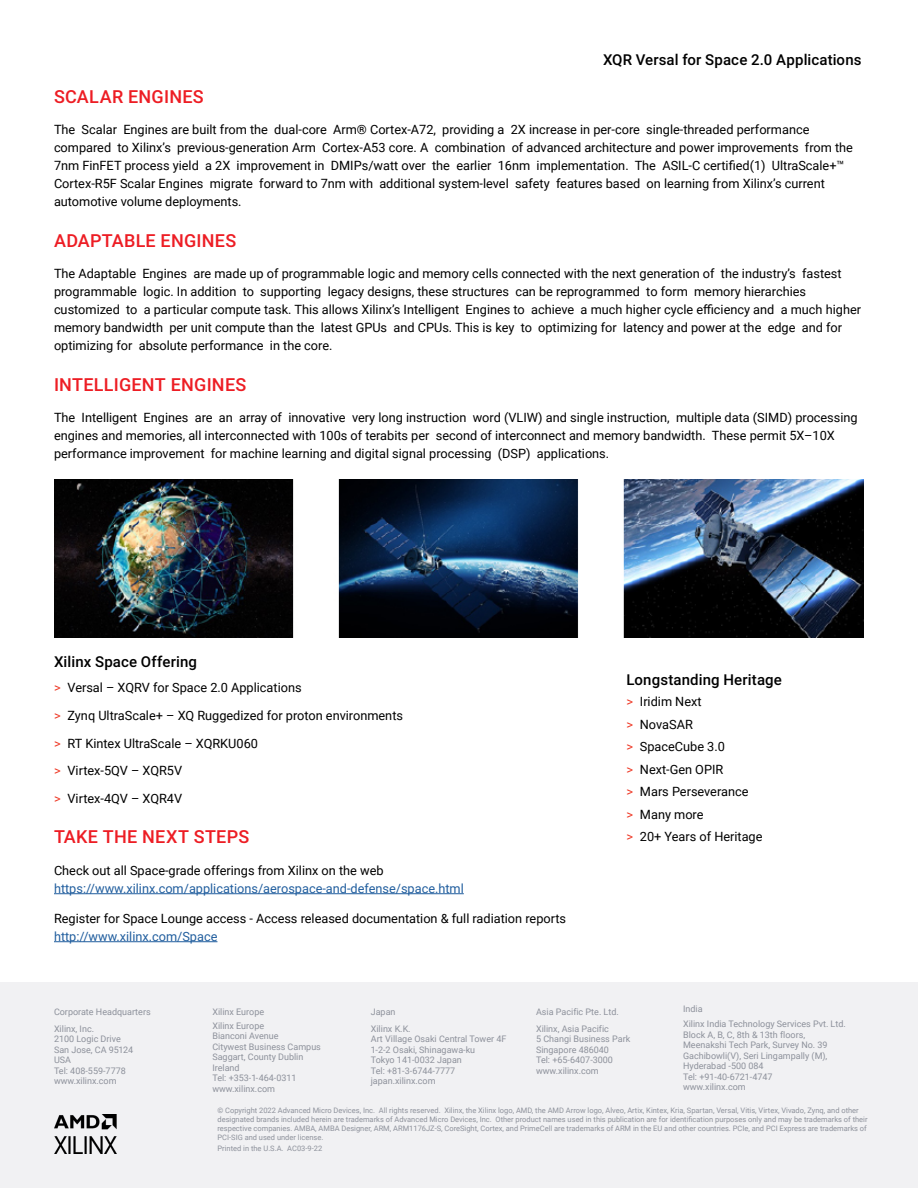
<style>
.page{position:relative;width:918px;height:1188px;background:#fff}
.page>*{position:absolute;margin:0;border:0;box-sizing:border-box;transform-origin:0 0}
.t1{font:500 18px "Roboto";letter-spacing:.015em;color:#ed1d24}
.t2{font:500 15px "Roboto";letter-spacing:.01em;color:#000101}
.t3{font:500 15px "Roboto";letter-spacing:.005em;color:#000}
.t4{font:12.75px/18px "Roboto";color:#000}
.t5{font:12.75px "Roboto";color:#215e9e}
.t6{font:9px/10.5px "Roboto";color:#8d919b}
.t7{font:7.5px/9px "Roboto";color:#8d919b}
.s1{color:#ee3825}
</style>
<div class="page">
<div style="left:0;top:983px;width:918px;height:205px;background:#f1f1f3"></div>
<img style="left:54px;top:1115px;width:63px;height:39px">
<hr style="left:54px;top:893px;width:410px;height:1px;background:#215e9e">
<hr style="left:54px;top:941px;width:163px;height:1px;background:#215e9e">
<img style="left:54px;top:480px;width:810px;height:158px">
<p class="t3" style="left:603px;top:49px;width:260px">XQR Versal for Space 2.0 Applications</p>
<h1 class="t1" style="left:54px;top:84px;width:151px">SCALAR ENGINES</h1>
<p class="t4" style="left:54px;top:120px;width:801px">The Scalar Engines are built from the dual-core Arm® Cortex-A72, providing a 2X increase in per-core single-threaded performance compared to Xilinx’s previous-generation Arm Cortex-A53 core. A combination of advanced architecture and power improvements from the 7nm FinFET process yield a 2X improvement in DMIPs/watt over the earlier 16nm implementation. The ASIL-C certified(1) UltraScale+™ Cortex-R5F Scalar Engines migrate forward to 7nm with additional system-level safety features based on learning from Xilinx’s current automotive volume deployments.</p>
<h1 class="t1" style="left:54px;top:228px;width:184px">ADAPTABLE ENGINES</h1>
<p class="t4" style="left:54px;top:264px;width:809px">The Adaptable Engines are made up of programmable logic and memory cells connected with the next generation of the industry’s fastest programmable logic. In addition to supporting legacy designs, these structures can be reprogrammed to form memory hierarchies customized to a particular compute task. This allows Xilinx’s Intelligent Engines to achieve a much higher cycle efficiency and a much higher memory bandwidth per unit compute than the latest GPUs and CPUs. This is key to optimizing for latency and power at the edge and for optimizing for absolute performance in the core.</p>
<h1 class="t1" style="left:54px;top:372px;width:194px">INTELLIGENT ENGINES</h1>
<p class="t4" style="left:54px;top:408px;width:805px">The Intelligent Engines are an array of innovative very long instruction word (VLIW) and single instruction, multiple data (SIMD) processing engines and memories, all interconnected with 100s of terabits per second of interconnect and memory bandwidth. These permit 5X–10X performance improvement for machine learning and digital signal processing (DSP) applications.</p>
<p class="t2" style="left:54px;top:651px;width:144px">Xilinx Space Offering</p>
<p class="t4" style="left:54px;top:673px;width:351px;line-height:27.8px"><span class="s1">&gt;</span> Versal – XQRV for Space 2.0 Applications<br><span class="s1">&gt;</span> Zynq UltraScale+ – XQ Ruggedized for proton environments <span class="s1">&gt;</span> RT Kintex UltraScale – XQRKU060<br><span class="s1">&gt;</span> Virtex-5QV – XQR5V<br><span class="s1">&gt;</span> Virtex-4QV – XQR4V</p>
<h1 class="t1" style="left:54px;top:824px;width:197px">TAKE THE NEXT STEPS</h1>
<p class="t4" style="left:54px;top:861px;width:331px">Check out all Space-grade offerings from Xilinx on the web</p>
<p class="t5" style="left:54px;top:879px;width:411px">https://www.xilinx.com/applications/aerospace-and-defense/space.html</p>
<p class="t4" style="left:54px;top:909px;width:514px">Register for Space Lounge access - Access released documentation &amp; full radiation reports</p>
<p class="t5" style="left:54px;top:927px;width:165px">http://www.xilinx.com/Space</p>
<p class="t2" style="left:626px;top:670px;width:157px">Longstanding Heritage</p>
<p class="t4" style="left:626px;top:690px;width:138px;line-height:22.5px"><span class="s1">&gt;</span> Iridim Next<br><span class="s1">&gt;</span> NovaSAR<br><span class="s1">&gt;</span> SpaceCube 3.0<br><span class="s1">&gt;</span> Next-Gen OPIR<br><span class="s1">&gt;</span> Mars Perseverance<br><span class="s1">&gt;</span> Many more<br><span class="s1">&gt;</span> 20+ Years of Heritage</p>
<p class="t6" style="left:54px;top:1004px;width:98px;line-height:16.5px">Corporate Headquarters<br>Xilinx, Inc.</p>
<p class="t6" style="left:54px;top:1034px;width:81px">2100 Logic Drive<br>San Jose, CA 95124<br>USA<br>Tel: 408-559-7778 www.xilinx.com</p>
<p class="t6" style="left:212px;top:1005px;width:53px;line-height:13.5px">Xilinx Europe<br>Xilinx Europe</p>
<p class="t6" style="left:212px;top:1031px;width:110px">Bianconi Avenue<br>Citywest Business Campus<br>Saggart, County Dublin<br>Ireland<br>Tel: +353-1-464-0311 www.xilinx.com</p>
<p class="t6" style="left:371px;top:1004px;width:41px;line-height:16.5px">Japan<br>Xilinx K.K.</p>
<p class="t6" style="left:371px;top:1034px;width:137px">Art Village Osaki Central Tower 4F<br>1-2-2 Osaki, Shinagawa-ku<br>Tokyo 141-0032 Japan<br>Tel: +81-3-6744-7777 japan.xilinx.com</p>
<p class="t6" style="left:536px;top:1004px;width:84px;line-height:16.5px">Asia Pacific Pte. Ltd.<br>Xilinx, Asia Pacific</p>
<p class="t6" style="left:536px;top:1034px;width:96px">5 Changi Business Park<br>Singapore 486040<br>Tel: +65-6407-3000 www.xilinx.com</p>
<p class="t6" style="left:683px;top:1001px;width:164px;line-height:15px">India<br>Xilinx India Technology Services Pvt. Ltd.</p>
<p class="t6" style="left:683px;top:1029px;width:146px">Block A, B, C, 8th &amp; 13th floors,<br>Meenakshi Tech Park, Survey No. 39<br>Gachibowli(V), Seri Lingampally (M),<br>Hyderabad -500 084<br>Tel: +91-40-6721-4747 www.xilinx.com</p>
<p class="t7" style="left:218px;top:1106px;width:652px">© Copyright 2022 Advanced Micro Devices, Inc. All rights reserved. Xilinx, the Xilinx logo, AMD, the AMD Arrow logo, Alveo, Artix, Kintex, Kria, Spartan, Versal, Vitis, Virtex, Vivado, Zynq, and other designated brands included herein are trademarks of Advanced Micro Devices, Inc. Other product names used in this publication are for identification purposes only and may be trademarks of their respective companies. AMBA, AMBA Designer, ARM, ARM1176JZ-S, CoreSight, Cortex, and PrimeCell are trademarks of ARM in the EU and other countries. PCIe, and PCI Express are trademarks of PCI-SIG and used under license.</p>
<p class="t7" style="left:218px;top:1143px;width:106px">Printed in the U.S.A. AC03-9-22</p>
</div>
